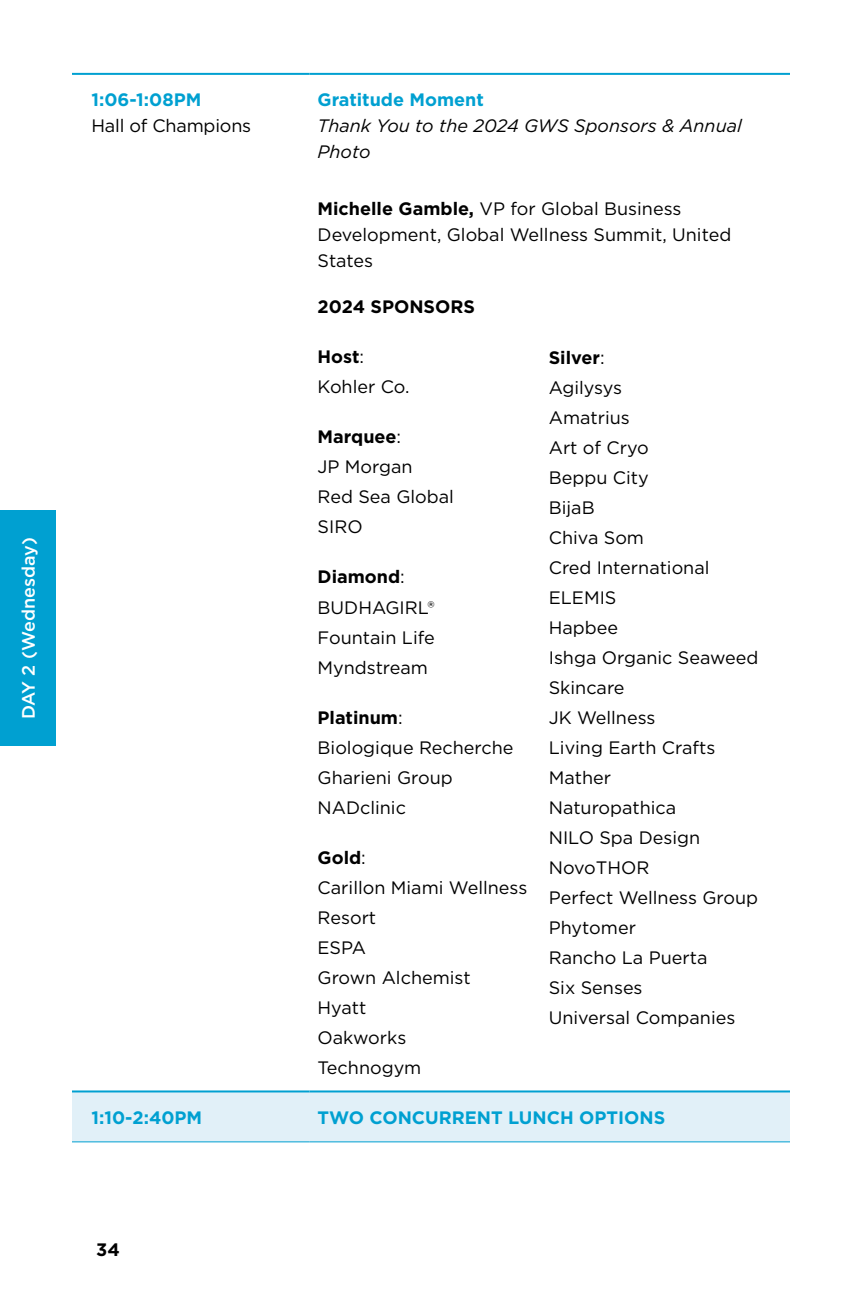
<style>
.page{position:relative;width:864px;height:1296px;background:#fff}
.page>*{position:absolute;margin:0;border:0;box-sizing:border-box;transform-origin:0 0}
.t1{font:18px/30px "Gotham";color:#000}
.t2{font:700 18px "Gotham";color:#00a0d1}
.t3{font:italic 18px/26px "Gotham";color:#000}
.t4{font:500 18px "Gotham";color:#fff}
.t5{font:700 18px "Gotham";color:#000}
.s1{font-weight:700}
</style>
<div class="page">
<div style="left:0;top:510px;width:55px;height:236px;background:#00a0d1"></div>
<div style="left:72px;top:1092px;width:718px;height:50px;background:#e1f0f8"></div>
<hr style="left:72px;top:1142px;width:238px;height:1px;background:#00a0d1">
<hr style="left:310px;top:1142px;width:480px;height:1px;background:#00a0d1">
<hr style="left:72px;top:73px;width:238px;height:2px;background:#00a0d1">
<hr style="left:310px;top:73px;width:480px;height:2px;background:#00a0d1">
<hr style="left:72px;top:1090px;width:238px;height:2px;background:#00a0d1">
<hr style="left:310px;top:1090px;width:480px;height:2px;background:#00a0d1">
<p class="t4" style="left:17px;top:719px;width:183px;rotate:-90deg">DAY 2 (Wednesday)</p>
<p class="t2" style="left:92px;top:88px;width:111px">1:06-1:08PM</p>
<p class="t1" style="left:92px;top:111px;width:161px">Hall of Champions</p>
<p class="t2" style="left:318px;top:88px;width:168px">Gratitude Moment</p>
<p class="t3" style="left:318px;top:113px;width:426px">Thank You to the 2024 GWS Sponsors &amp; Annual<br>Photo</p>
<p class="t1" style="left:318px;top:195px;width:415px;line-height:26px"><span class="s1">Michelle Gamble,</span> VP for Global Business<br>Development, Global Wellness Summit, United<br>States</p>
<p class="t5" style="left:318px;top:295px;width:159px">2024 Sponsors</p>
<p class="t1" style="left:318px;top:342px;width:93px"><span class="s1">Host</span>:<br>Kohler Co.</p>
<p class="t1" style="left:318px;top:422px;width:138px"><span class="s1">Marquee</span>:<br>JP Morgan<br>Red Sea Global<br>SIRO</p>
<p class="t1" style="left:318px;top:562px;width:119px"><span class="s1">Diamond</span>:<br>BUDHAGIRL®<br>Fountain Life<br>Myndstream</p>
<p class="t1" style="left:318px;top:702px;width:197px"><span class="s1">Platinum</span>:<br>Biologique Recherche<br>Gharieni Group<br>NADclinic</p>
<p class="t1" style="left:318px;top:842px;width:211px"><span class="s1">Gold</span>:<br>Carillon Miami Wellness<br>Resort<br>ES PA<br>Grown Alchemist<br>Hyatt<br>Oakworks<br>Technogym</p>
<p class="t1" style="left:549px;top:342px;width:162px"><span class="s1">Silver</span>:<br>Agilysys<br>Amatrius<br>Art of Cryo<br>Beppu City<br>BijaB<br>Chiva Som<br>Cred International<br>ELE</p>
<p class="t1" style="left:549px;top:582px;width:211px;text-indent:35px">MIS<br>Hapbee<br>Ishga Organic Seaweed<br>Skincare<br>JK Wellness<br>Living Earth Crafts<br>Mather<br>Naturopathica<br>N ILO Spa Design<br>NovoTHOR<br>Perfect Wellness Group<br>Phytomer<br>Rancho La Puerta<br>Six Senses<br>Universal Companies</p>
<p class="t2" style="left:92px;top:1106px;width:112px">1:10-2:40PM</p>
<p class="t2" style="left:318px;top:1106px;width:67px">TWO CONC</p>
<p class="t2" style="left:425px;top:1106px;width:27px">URRENT</p>
<p class="t2" style="left:508px;top:1106px;width:39px">LUNCH</p>
<p class="t2" style="left:579px;top:1106px;width:60px">OPTIONS</p>
<p class="t5" style="left:96px;top:1238px;width:25px">34</p>
</div>
